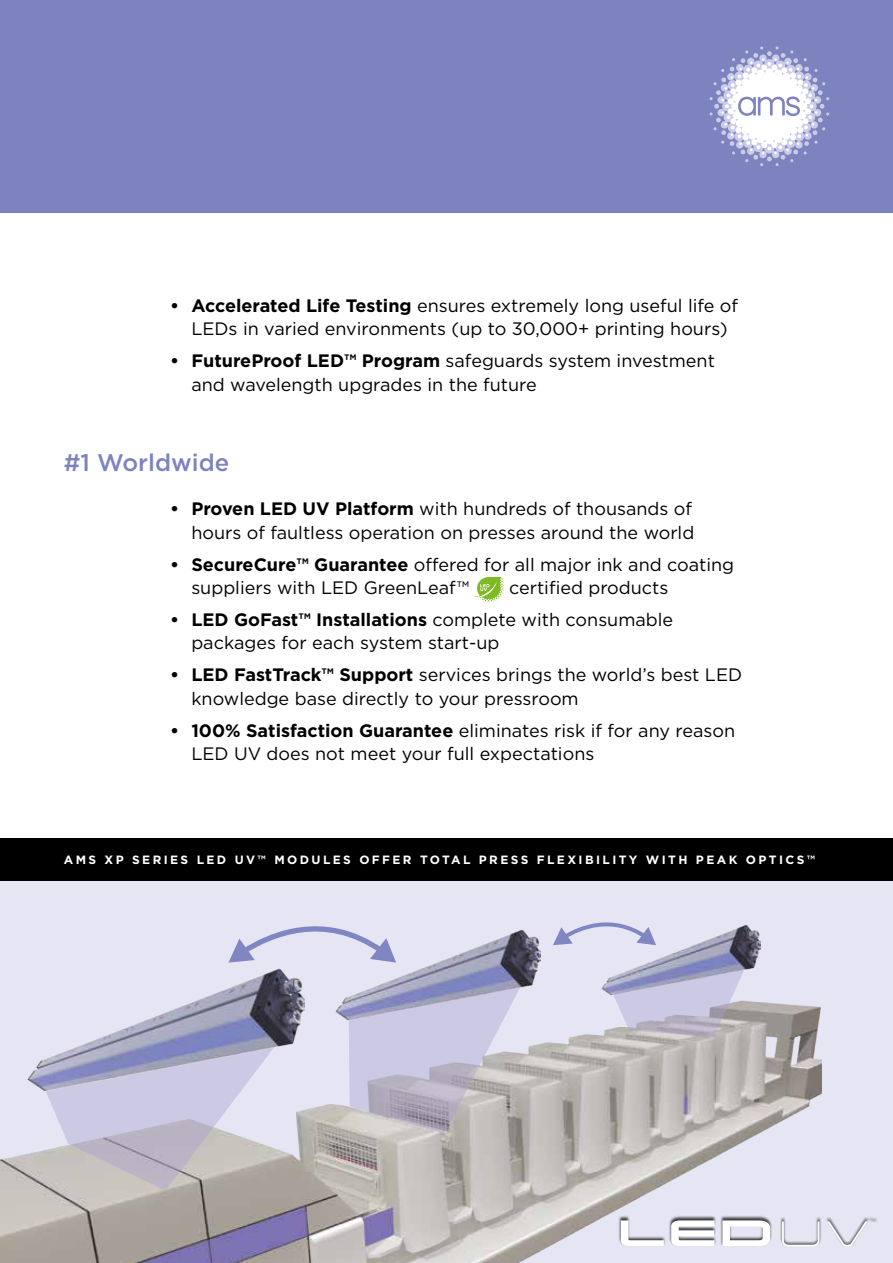
<style>
.page{position:relative;width:893px;height:1263px;background:#fff}
.page>*{position:absolute;margin:0;border:0;box-sizing:border-box;transform-origin:0 0}
.t1{font:500 24px "Gotham";color:#7d83bf}
.t2{font:18px/23.4px "Gotham";color:#000}
.t3{font:700 12px "Gotham";letter-spacing:.2em;color:#fff}
.s1{font-weight:700}
</style>
<div class="page">
<div style="left:0;top:0;width:893px;height:213px;background:#7d83bf"></div>
<svg style="left:709px;top:46px;width:120px;height:120px"></svg>
<svg style="left:475px;top:577px;width:29px;height:25px"></svg>
<div style="left:0;top:880px;width:893px;height:383px;background:#e5e5f4"></div>
<img style="left:0;top:925px;width:821px;height:338px">
<svg style="left:45px;top:1090px;width:231px;height:101px;background:#c7c3ce"></svg>
<img style="left:336px;top:929px;width:204px;height:90px">
<svg style="left:349px;top:987px;width:171px;height:146px;background:#bfbccf"></svg>
<svg style="left:613px;top:969px;width:131px;height:67px;background:#bcb9d0"></svg>
<img style="left:28px;top:968px;width:276px;height:122px">
<svg style="left:228px;top:925px;width:168px;height:38px"></svg>
<svg style="left:553px;top:922px;width:103px;height:23px"></svg>
<div style="left:0;top:838px;width:893px;height:42px;background:#000"></div>
<div style="left:618px;top:1215px;width:260px;height:32px;background:#000;opacity:.75"></div>
<svg style="left:782px;top:1221px;width:37px;height:25px"></svg>
<svg style="left:621px;top:1220px;width:43px;height:26px"></svg>
<svg style="left:671px;top:1220px;width:44px;height:26px"></svg>
<svg style="left:722px;top:1220px;width:48px;height:26px"></svg>
<svg style="left:827px;top:1221px;width:49px;height:25px"></svg>
<p class="t2" style="left:191px;top:294px;width:548px;text-indent:-21px"><span class="s1">• Accelerated Life Testing</span> ensures extremely long useful life of<br>LEDs in varied environments (up to 30,000+ printing hours)</p>
<p class="t2" style="left:191px;top:349px;width:525px;text-indent:-21px"><span class="s1">• FutureProof LED™ Program</span> safeguards system investment and wavelength upgrades in the future</p>
<h1 class="t1" style="left:64px;top:446px;width:167px">#1 Worldwide</h1>
<p class="t2" style="left:170px;top:497px;width:526px;text-align:right"><span class="s1">• Proven LED UV Platform</span> with hundreds of thousands of hours of faultless operation on presses around the world</p>
<p class="t2" style="left:191px;top:552px;width:544px;text-indent:-21px"><span class="s1">• SecureCure™ Guarantee</span> offered for all major ink and coating suppliers with LED GreenLeaf™</p>
<p class="t2" style="left:509px;top:575px;width:161px">certified products</p>
<p class="t2" style="left:191px;top:607px;width:483px;text-indent:-21px"><span class="s1">• LED GoFast™ Installations</span> complete with consumable packages for each system start-up</p>
<p class="t2" style="left:191px;top:663px;width:552px;text-indent:-21px"><span class="s1">• LED FastTrack™ Support</span> services brings the world’s best LED knowledge base directly to your pressroom</p>
<p class="t2" style="left:191px;top:718px;width:545px;text-indent:-21px"><span class="s1">• 100% Satisfaction Guarantee</span> eliminates risk if for any reason<br>LED UV does not meet your full expectations</p>
<p class="t3" style="left:64px;top:851px;width:753px">AMS XP SERIES LED UV™ MODULES OFFER TOTAL PRESS FLEXIBILITY WITH PEAK OPTICS™</p>
</div>
